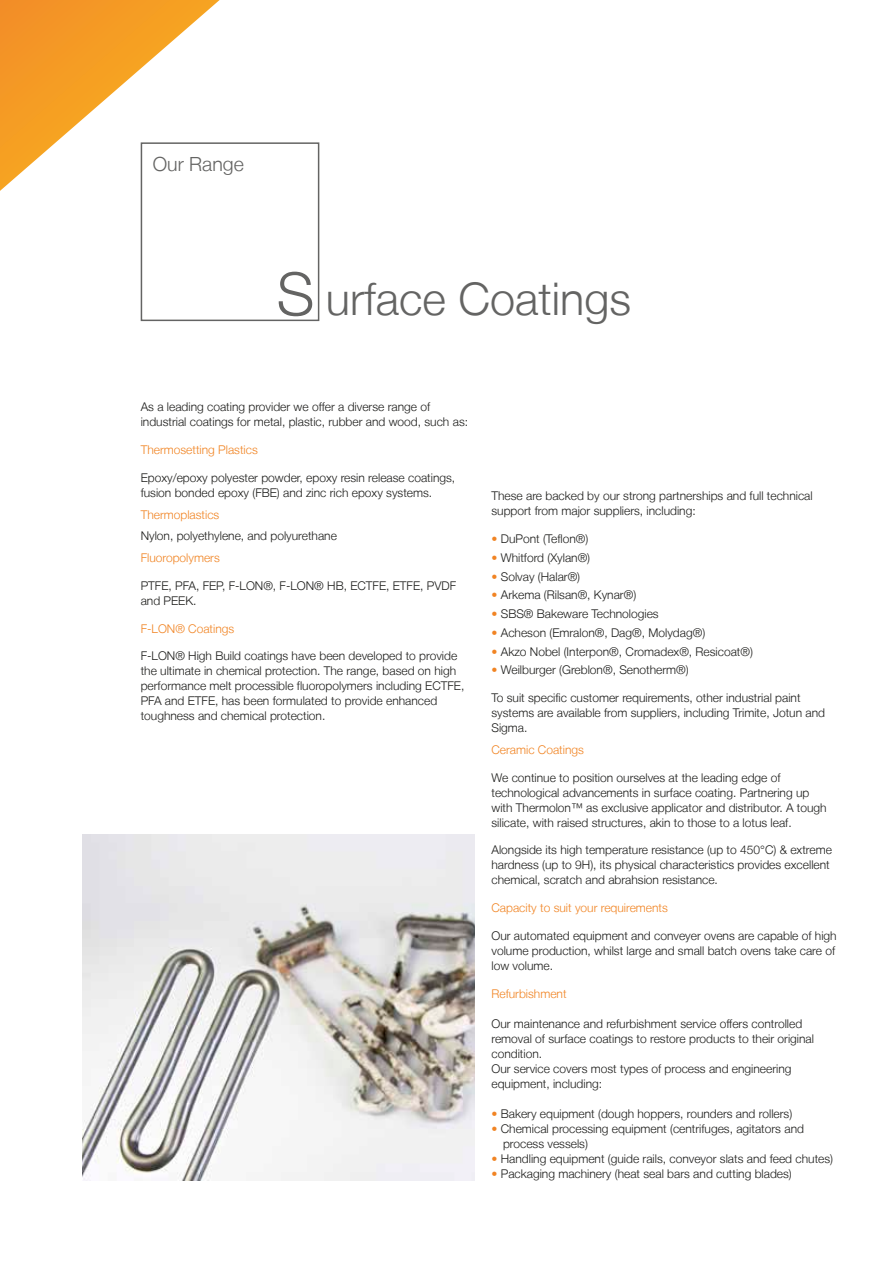
<style>
.page{position:relative;width:893px;height:1263px;background:#fff}
.page>*{position:absolute;margin:0;border:0;box-sizing:border-box;transform-origin:0 0}
.t1{font:300 60px "Helvetica Neue LT";color:#646463}
.t2{font:300 45px "Helvetica Neue LT";color:#646463}
.t3{font:300 19.5px "Helvetica Neue LT";color:#646463}
.t4{font:300 12px/15px "Helvetica Neue LT";color:#1d1d1b}
.t5{font:300 12px "Helvetica Neue LT";color:#f18423}
.s1{color:#f18423}
.s2{color:#fff}
</style>
<div class="page">
<svg style="left:0;top:0;width:220px;height:191px"></svg>
<div style="left:141px;top:142px;width:178px;height:179px;border:2px solid #646463"></div>
<img style="left:82px;top:835px;width:392px;height:345px">
<h3 class="t3" style="left:153px;top:152px;width:93px">Our Range</h3>
<h1 class="t1" style="left:277px;top:257px;width:39px">S</h1>
<h2 class="t2" style="left:326px;top:271px;width:307px">urface Coatings</h2>
<p class="t4" style="left:141px;top:399px;width:329px">As a leading coating provider we offer a diverse range of industrial coatings for metal, plastic, rubber and wood, such as:</p>
<p class="t5" style="left:141px;top:442px;width:119px">Thermosetting Plastics</p>
<p class="t4" style="left:141px;top:470px;width:316px">Epoxy/epoxy polyester powder, epoxy resin release coatings, fusion bonded epoxy (FBE) and zinc rich epoxy systems.</p>
<p class="t5" style="left:141px;top:507px;width:80px">Thermoplastics</p>
<p class="t4" style="left:141px;top:528px;width:198px">Nylon, polyethylene, and polyurethane</p>
<p class="t5" style="left:141px;top:550px;width:81px">Fluoropolymers</p>
<p class="t4" style="left:141px;top:578px;width:317px">PTFE, PFA, FEP, F-LON®, F-LON® HB, ECTFE, ETFE, PVDF and PEEK.</p>
<p class="t5" style="left:141px;top:621px;width:95px">F-LON® Coatings</p>
<p class="t4" style="left:141px;top:648px;width:325px">F-LON® High Build coatings have been developed to provide the ultimate in chemical protection. The range, based on high performance melt processible fluoropolymers including ECTFE, PFA and ETFE, has been formulated to provide enhanced toughness and chemical protection.</p>
<p class="t4" style="left:491px;top:488px;width:323px">These are backed by our strong partnerships and full technical support from major suppliers, including:</p>
<p class="t4" style="left:491px;top:531px;width:98px"><span class="s1">•</span> DuPont (Teflon®)</p>
<p class="t4" style="left:491px;top:550px;width:100px"><span class="s1">•</span> Whitford (Xylan®)</p>
<p class="t4" style="left:491px;top:568px;width:90px"><span class="s1">•</span> Solvay (Halar®)</p>
<p class="t4" style="left:491px;top:587px;width:146px"><span class="s1">•</span> Arkema (Rilsan®, Kynar®)</p>
<p class="t4" style="left:491px;top:606px;width:169px"><span class="s1">•</span> SBS® Bakeware Technologies</p>
<p class="t4" style="left:491px;top:625px;width:215px"><span class="s1">•</span> Acheson (Emralon®, Dag®, Molydag®)</p>
<p class="t4" style="left:491px;top:643px;width:263px"><span class="s1">•</span> Akzo Nobel (Interpon®, Cromadex®, Resicoat®)</p>
<p class="t4" style="left:491px;top:662px;width:199px"><span class="s1">•</span> Weilburger (Greblon®, Senotherm®)</p>
<p class="t4" style="left:491px;top:690px;width:335px">To suit specific customer requirements, other industrial paint systems are available from suppliers, including Trimite, Jotun and<br>Sigma.</p>
<p class="t5" style="left:491px;top:742px;width:94px">Ceramic Coatings</p>
<p class="t4" style="left:491px;top:769px;width:337px">We continue to position ourselves at the leading edge of technological advancements in surface coating. Partnering up with Thermolon™ as exclusive applicator and distributor. A tough silicate, with raised structures, akin to those to a lotus leaf.</p>
<p class="t4" style="left:491px;top:842px;width:342px">Alongside its high temperature resistance (up to 450°C) &amp; extreme hardness (up to 9H), its physical characteristics provides excellent chemical, scratch and abrahsion resistance.</p>
<p class="t5" style="left:491px;top:900px;width:178px">Capacity to suit your requirements</p>
<p class="t4" style="left:491px;top:928px;width:347px">Our automated equipment and conveyer ovens are capable of high volume production, whilst large and small batch ovens take care of low volume.</p>
<p class="t5" style="left:491px;top:986px;width:77px">Refurbishment</p>
<p class="t4" style="left:491px;top:1016px;width:324px">Our maintenance and refurbishment service offers controlled removal of surface coatings to restore products to their original condition.<br>Our service covers most types of process and engineering equipment, including:</p>
<p class="t4" style="left:491px;top:1106px;width:302px"><span class="s1">•</span> Bakery equipment (dough hoppers, rounders and rollers)</p>
<p class="t4" style="left:491px;top:1121px;width:314px"><span class="s1">•</span> Chemical processing equipment (centrifuges, agitators and <span class="s2">xx</span>process vessels)</p>
<p class="t4" style="left:491px;top:1151px;width:343px"><span class="s1">•</span> Handling equipment (guide rails, conveyor slats and feed chutes)</p>
<p class="t4" style="left:491px;top:1166px;width:302px"><span class="s1">•</span> Packaging machinery (heat seal bars and cutting blades)</p>
</div>
